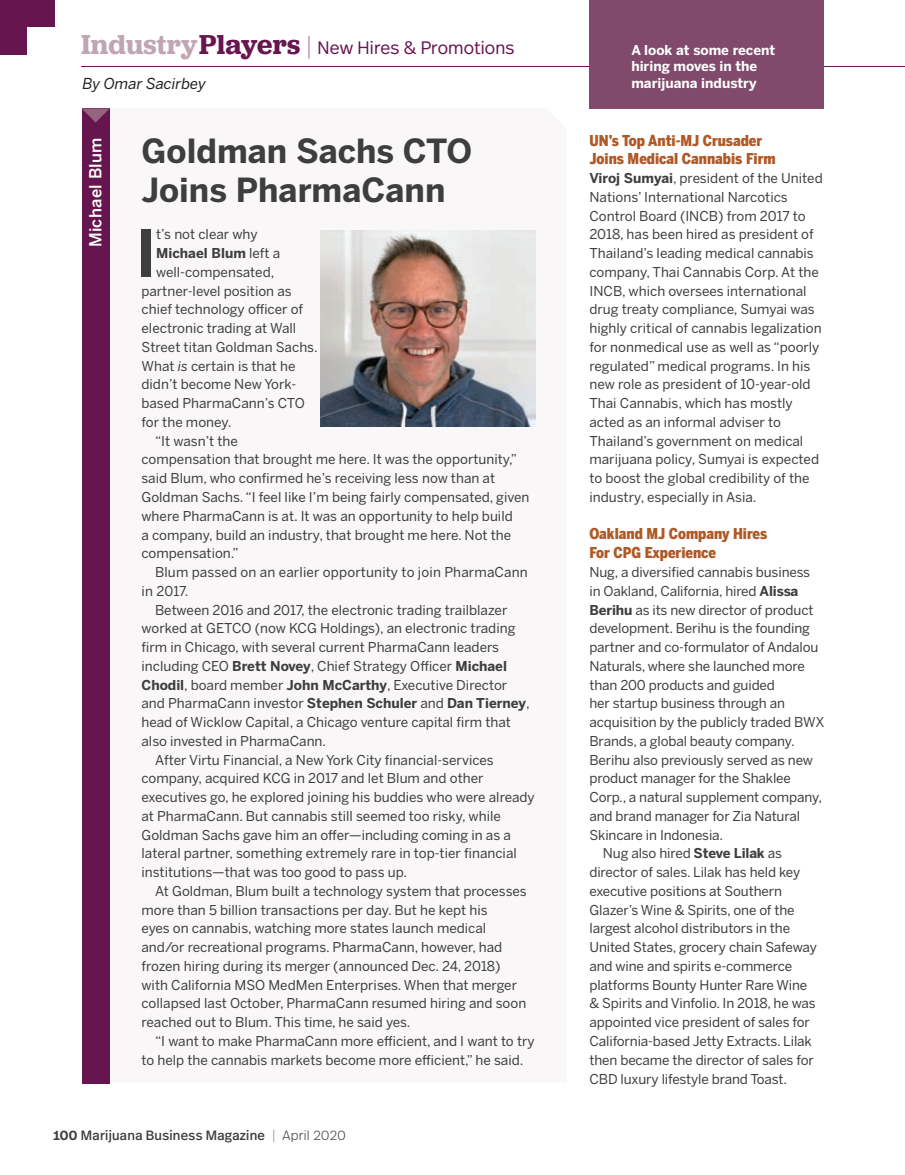
<style>
.page{position:relative;width:905px;height:1175px;background:#fff}
.page>*{position:absolute;margin:0;border:0;box-sizing:border-box;transform-origin:0 0}
.t1{font:700 64.2px "Benton Sans Condensed";color:#3e3e3f}
.t2{font:700 33px/39px "Benton Sans";color:#3e3e3f}
.t3{font:300 18px "Real Head Pro";letter-spacing:.01em;color:#66154f}
.t4{font:500 16.5px "Benton Sans";letter-spacing:.02em;color:#fff}
.t5{font:900 15px/18.8px "Benton Sans Condensed";color:#af5927}
.t6{font:italic 15px "Benton Sans";color:#231f20}
.t7{font:13.5px/18.8px "Benton Sans";color:#3e3e3f}
.t8{font:700 13.5px/16.2px "Benton Sans";color:#fff}
.t9{font:13.5px "Real Head Pro";letter-spacing:.02em;color:#3e3e3f}
.t10{font:700 13.5px "Benton Sans";color:#3e3e3f}
.s1{font-family:"Jubilat";font-weight:600;font-size:28.5px;color:#c0a5b3}
.s2{font-family:"Jubilat";font-weight:600;font-size:28.5px}
.s3{font-family:"Jubilat";font-weight:100;font-size:27px}
.s4{font-weight:400}
.s5{font-style:italic}
.s6{font-weight:700}
.s7{font-weight:600}
.s8{font-weight:300;color:#76787b}
.s9{font-weight:300}
</style>
<div class="page">
<hr style="left:81px;top:66px;width:823px;height:1px;background:#66154f">
<div style="left:0;top:0;width:27px;height:54px;background:#66154f"></div>
<div style="left:0;top:0;width:54px;height:27px;background:#66154f"></div>
<div style="left:589px;top:0;width:235px;height:108px;background:#81496b"></div>
<div style="left:82px;top:108px;width:28px;height:975px;background:#66154f"></div>
<img style="left:320px;top:231px;width:215px;height:196px">
<h3 class="t3" style="left:81px;top:35px;width:435px"><span class="s1">Industry</span><span class="s2">Players</span> <span class="s3">|</span> New Hires &amp; Promotions</h3>
<p class="t8" style="left:631px;top:42px;width:145px">A look at some recent hiring moves in the marijuana industry</p>
<p class="t6" style="left:82px;top:74px;width:125px">By Omar Sacirbey</p>
<p class="t4" style="left:85px;top:247px;width:112px;rotate:-90deg">Michael Blum</p>
<h2 class="t2" style="left:141px;top:132px;width:332px">Goldman Sachs CTO<br>Joins PharmaCann</h2>
<h1 class="t1" style="left:137px;top:206px;width:20px">I</h1>
<p class="t7" style="left:156px;top:225px;width:103px">t’s not clear why</p>
<p class="t10" style="left:156px;top:245px;width:125px">Michael Blum <span class="s4">left a</span></p>
<p class="t7" style="left:156px;top:263px;width:120px">well-compensated,</p>
<p class="t7" style="left:141px;top:281px;width:152px">partner-level position as</p>
<p class="t7" style="left:141px;top:300px;width:163px">chief technology officer of</p>
<p class="t7" style="left:141px;top:319px;width:156px">electronic trading at Wall</p>
<p class="t7" style="left:141px;top:338px;width:178px">Street titan Goldman Sachs.</p>
<p class="t7" style="left:141px;top:356px;width:156px">What <span class="s5">is</span> certain is that he</p>
<p class="t7" style="left:141px;top:375px;width:156px">didn’t become New York-</p>
<p class="t7" style="left:141px;top:394px;width:165px">based PharmaCann’s CTO</p>
<p class="t7" style="left:141px;top:413px;width:92px">for the money.</p>
<p class="t7" style="left:155px;top:431px;width:84px">“It wasn’t the</p>
<p class="t7" style="left:141px;top:450px;width:377px">compensation that brought me here. It was the opportunity,”</p>
<p class="t7" style="left:141px;top:469px;width:355px">said Blum, who confirmed he’s receiving less now than at</p>
<p class="t7" style="left:141px;top:488px;width:389px">Goldman Sachs. “I feel like I’m being fairly compensated, given</p>
<p class="t7" style="left:141px;top:506px;width:373px">where PharmaCann is at. It was an opportunity to help build</p>
<p class="t7" style="left:141px;top:525px;width:371px">a company, build an industry, that brought me here. Not the</p>
<p class="t7" style="left:141px;top:544px;width:99px">compensation.”</p>
<p class="t7" style="left:155px;top:563px;width:374px">Blum passed on an earlier opportunity to join PharmaCann</p>
<p class="t7" style="left:141px;top:581px;width:49px">in 2017.</p>
<p class="t7" style="left:155px;top:600px;width:354px">Between 2016 and 2017, the electronic trading trailblazer</p>
<p class="t7" style="left:141px;top:619px;width:375px">worked at GETCO (now KCG Holdings), an electronic trading</p>
<p class="t7" style="left:141px;top:638px;width:359px">firm in Chicago, with several current PharmaCann leaders</p>
<p class="t7" style="left:141px;top:656px;width:367px">including CEO <span class="s6">Brett Novey</span>, Chief Strategy Officer <span class="s6">Michael</span></p>
<p class="t7" style="left:141px;top:675px;width:367px"><span class="s6">Chodil</span>, board member <span class="s6">John McCarthy</span>, Executive Director</p>
<p class="t7" style="left:141px;top:694px;width:389px">and PharmaCann investor <span class="s6">Stephen Schuler</span> and <span class="s6">Dan Tierney</span>,</p>
<p class="t7" style="left:141px;top:713px;width:371px">head of Wicklow Capital, a Chicago venture capital firm that</p>
<p class="t7" style="left:141px;top:731px;width:186px">also invested in PharmaCann.</p>
<p class="t7" style="left:155px;top:750px;width:340px">After Virtu Financial, a New York City financial-services</p>
<p class="t7" style="left:141px;top:769px;width:343px">company, acquired KCG in 2017 and let Blum and other</p>
<p class="t7" style="left:141px;top:788px;width:395px">executives go, he explored joining his buddies who were already</p>
<p class="t7" style="left:141px;top:806px;width:361px">at PharmaCann. But cannabis still seemed too risky, while</p>
<p class="t7" style="left:141px;top:825px;width:371px">Goldman Sachs gave him an offer—including coming in as a</p>
<p class="t7" style="left:141px;top:844px;width:377px">lateral partner, something extremely rare in top-tier financial</p>
<p class="t7" style="left:141px;top:863px;width:267px">institutions—that was too good to pass up.</p>
<p class="t7" style="left:155px;top:881px;width:373px">At Goldman, Blum built a technology system that processes</p>
<p class="t7" style="left:141px;top:900px;width:348px">more than 5 billion transactions per day. But he kept his</p>
<p class="t7" style="left:141px;top:919px;width:346px">eyes on cannabis, watching more states launch medical</p>
<p class="t7" style="left:141px;top:938px;width:362px">and/or recreational programs. PharmaCann, however, had</p>
<p class="t7" style="left:141px;top:956px;width:360px">frozen hiring during its merger (announced Dec. 24, 2018)</p>
<p class="t7" style="left:141px;top:975px;width:377px">with California MSO MedMen Enterprises. When that merger</p>
<p class="t7" style="left:141px;top:994px;width:386px">collapsed last October, PharmaCann resumed hiring and soon</p>
<p class="t7" style="left:141px;top:1013px;width:270px">reached out to Blum. This time, he said yes.</p>
<p class="t7" style="left:155px;top:1031px;width:381px">“I want to make PharmaCann more efficient, and I want to try</p>
<p class="t7" style="left:141px;top:1050px;width:383px">to help the cannabis markets become more efficient,” he said.</p>
<p class="t9" style="left:53px;top:1125px;width:294px"><span class="s7">100</span> Marijuana Business Magazine <span class="s8">|</span> <span class="s9">April 2020</span></p>
<p class="t5" style="left:589px;top:130px;width:188px">UN’s Top Anti-MJ Crusader<br>Joins Medical Cannabis Firm</p>
<p class="t7" style="left:589px;top:169px;width:235px"><span class="s6">Viroj Sumyai</span>, president of the United Nations’ International Narcotics Control Board (INCB) from 2017 to 2018, has been hired as president of Thailand’s leading medical cannabis company, Thai Cannabis Corp. At the INCB, which oversees international drug treaty compliance, Sumyai was highly critical of cannabis legalization for nonmedical use as well as “poorly regulated” medical programs. In his new role as president of 10-year-old Thai Cannabis, which has mostly acted as an informal adviser to Thailand’s government on medical marijuana policy, Sumyai is expected to boost the global credibility of the industry, especially in Asia.</p>
<p class="t5" style="left:589px;top:524px;width:179px">Oakland MJ Company Hires<br>For CPG Experience</p>
<p class="t7" style="left:589px;top:563px;width:222px">Nug, a diversified cannabis business</p>
<p class="t7" style="left:589px;top:581px;width:210px">in Oakland, California, hired <span class="s6">Alissa</span></p>
<p class="t7" style="left:589px;top:600px;width:225px"><span class="s6">Berihu</span> as its new director of product</p>
<p class="t7" style="left:589px;top:619px;width:222px">development. Berihu is the founding</p>
<p class="t7" style="left:589px;top:638px;width:230px">partner and co-formulator of Andalou</p>
<p class="t7" style="left:589px;top:656px;width:217px">Naturals, where she launched more</p>
<p class="t7" style="left:589px;top:675px;width:187px">than 200 products and guided</p>
<p class="t7" style="left:589px;top:694px;width:197px">her startup business through an</p>
<p class="t7" style="left:589px;top:713px;width:236px">acquisition by the publicly traded BWX</p>
<p class="t7" style="left:589px;top:731px;width:207px">Brands, a global beauty company.</p>
<p class="t7" style="left:589px;top:750px;width:225px">Berihu also previously served as new</p>
<p class="t7" style="left:589px;top:769px;width:203px">product manager for the Shaklee</p>
<p class="t7" style="left:589px;top:788px;width:234px">Corp., a natural supplement company,</p>
<p class="t7" style="left:589px;top:806px;width:212px">and brand manager for Zia Natural</p>
<p class="t7" style="left:589px;top:825px;width:135px">Skincare in Indonesia.</p>
<p class="t7" style="left:603px;top:844px;width:180px">Nug also hired <span class="s6">Steve Lilak</span> as</p>
<p class="t7" style="left:589px;top:863px;width:212px">director of sales. Lilak has held key</p>
<p class="t7" style="left:589px;top:881px;width:194px">executive positions at Southern</p>
<p class="t7" style="left:589px;top:900px;width:207px">Glazer’s Wine &amp; Spirits, one of the</p>
<p class="t7" style="left:589px;top:919px;width:202px">largest alcohol distributors in the</p>
<p class="t7" style="left:589px;top:938px;width:229px">United States, grocery chain Safeway</p>
<p class="t7" style="left:589px;top:956px;width:204px">and wine and spirits e-commerce</p>
<p class="t7" style="left:589px;top:975px;width:219px">platforms Bounty Hunter Rare Wine</p>
<p class="t7" style="left:589px;top:994px;width:228px">&amp; Spirits and Vinfolio. In 2018, he was</p>
<p class="t7" style="left:589px;top:1013px;width:222px">appointed vice president of sales for</p>
<p class="t7" style="left:589px;top:1031px;width:224px">California-based Jetty Extracts. Lilak</p>
<p class="t7" style="left:589px;top:1050px;width:226px">then became the director of sales for</p>
<p class="t7" style="left:589px;top:1069px;width:199px">CBD luxury lifestyle brand Toast.</p>
</div>
